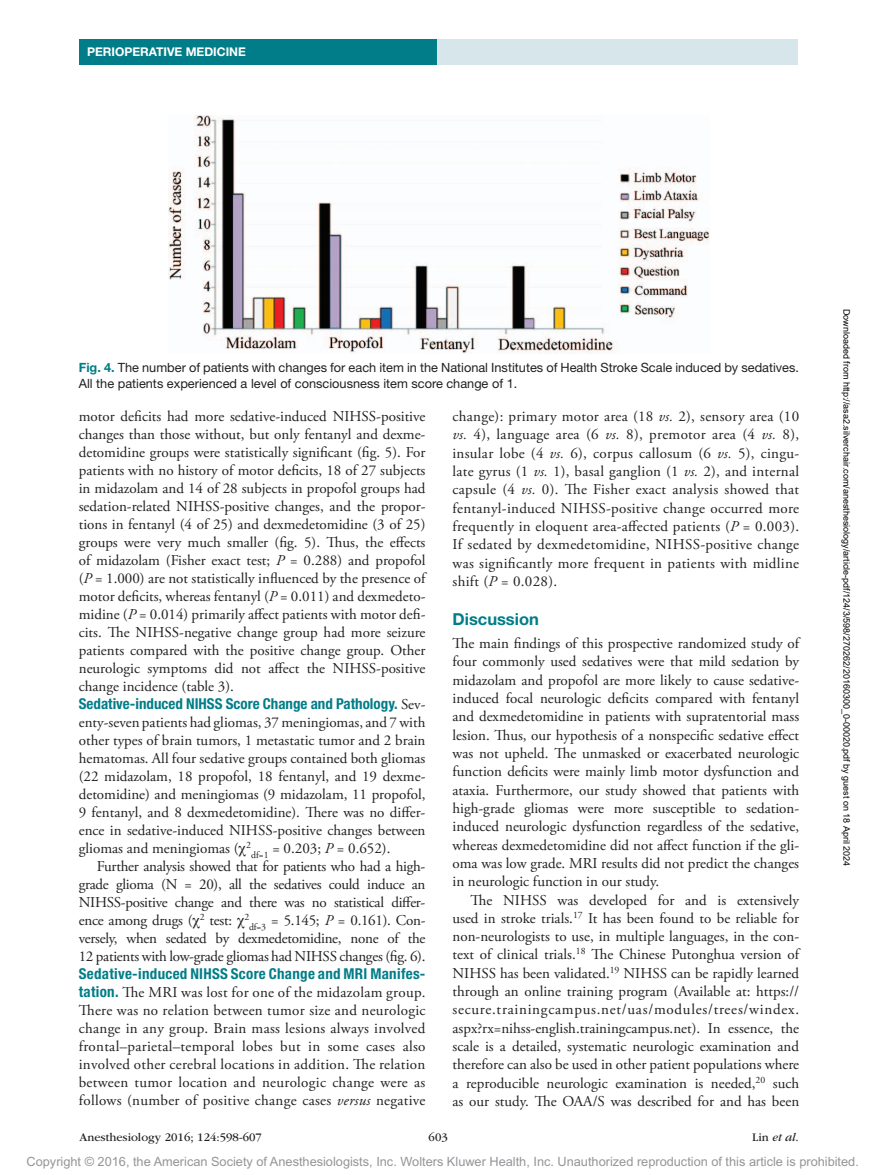
<style>
.page{position:relative;width:878px;height:1175px;background:#fff}
.page>*{position:absolute;margin:0;border:0;box-sizing:border-box;transform-origin:0 0}
.t1{font:700 16.5px "Helvetica Neue LT Std";color:#007d88}
.t2{font:15px/18px "Adobe Garamond Pro";color:#231f20;text-align:justify}
.t3{font:700 condensed 15px "Helvetica Neue LT Std";letter-spacing:.015em;color:#007d88}
.t4{font:12.75px/15.8px "Helvetica Neue LT Std";color:#231f20}
.t5{font:12.75px "Arial MT Std";color:#939598}
.t6{font:12px "ITC Garamond Std";color:#231f20}
.t7{font:700 12px "Helvetica Neue LT Std";color:#fff}
.t8{font:9px "Arial";color:#000}
.s1{font-weight:700;color:#007d88}
.s2{font-style:italic}
.s3{font-family:"Adobe Garamond Pro";font-weight:400;font-stretch:normal;color:#231f20}
.s4{font-family:"Gandhari Unicode"}
.s5{font-family:"Helvetica Neue LT Std";font-weight:700;font-stretch:condensed;color:#007d88}
</style>
<div class="page">
<div style="left:432px;top:39px;width:365px;height:26px;background:#d6e6ea"></div>
<div style="left:79px;top:39px;width:357px;height:25px;background:#007d88"></div>
<img style="left:169px;top:116px;width:540px;height:238px">
<p class="t7" style="left:87px;top:44px;width:160px">PERIOPERATIVE MEDICINE</p>
<p class="t4" style="left:79px;top:359px;width:721px"><span class="s1">Fig. 4.</span> The number of patients with changes for each item in the National Institutes of Health Stroke Scale induced by sedatives.<br>All the patients experienced a level of consciousness item score change of 1.</p>
<p class="t2" style="left:79px;top:408px;width:348px">motor deficits had more sedative-induced NIHSS-positive changes than those without, but only fentanyl and dexme&shy;detomidine groups were statistically significant (fig. 5). For patients with no history of motor deficits, 18 of 27 subjects in midazolam and 14 of 28 subjects in propofol groups had sedation-related NIHSS-positive changes, and the propor&shy;tions in fentanyl (4 of 25) and dexmedetomidine (3 of 25) groups were very much smaller (fig. 5). Thus, the effects of midazolam (Fisher exact test; <span class="s2">P</span> = 0.288) and propofol (<span class="s2">P</span> = 1.000) are not statistically influenced by the presence of motor deficits, whereas fentanyl (<span class="s2">P</span> = 0.011) and dexmedeto&shy;midine (<span class="s2">P</span> = 0.014) primarily affect patients with motor defi&shy;cits. The NIHSS-negative change group had more seizure patients compared with the positive change group. Other neurologic symptoms did not affect the NIHSS-positive change incidence (table 3).</p>
<p class="t3" style="left:79px;top:694px;width:348px">Sedative-induced NIHSS Score Change and Pathology. <span class="s3">Sev-</span></p>
<p class="t2" style="left:79px;top:714px;width:348px">enty-seven patients had gliomas, 37 meningiomas, and 7 with other types of brain tumors, 1 metastatic tumor and 2 brain hematomas. All four sedative groups contained both gliomas (22 midazolam, 18 propofol, 18 fentanyl, and 19 dexme&shy;detomidine) and meningiomas (9 midazolam, 11 propofol, 9 fentanyl, and 8 dexmedetomidine). There was no differ&shy;ence in sedative-induced NIHSS-positive changes between gliomas and meningiomas (<span class="s4">χ</span><sup>2</sup><sub>df=1</sub> = 0.203; <span class="s2">P</span> = 0.652).</p>
<p class="t2" style="left:79px;top:858px;width:348px;text-indent:18px">Further analysis showed that for patients who had a high&shy;grade glioma (N = 20), all the sedatives could induce an NIHSS-positive change and there was no statistical differ&shy;ence among drugs (<span class="s4">χ</span><sup>2</sup> test: <span class="s4">χ</span><sup>2</sup><sub>df=3</sub> = 5.145; <span class="s2">P</span> = 0.161). Con&shy;versely, when sedated by dexmedetomidine, none of the 12 patients with low-grade gliomas had NIHSS changes (fig. 6).</p>
<p class="t3" style="left:79px;top:964px;width:348px">Sedative-induced NIHSS Score Change and MRI Manifes-</p>
<p class="t2" style="left:79px;top:984px;width:348px"><span class="s5">tation.</span> The MRI was lost for one of the midazolam group.<br>There was no relation between tumor size and neurologic change in any group. Brain mass lesions always involved frontal–parietal–temporal lobes but in some cases also involved other cerebral locations in addition. The relation between tumor location and neurologic change were as follows (number of positive change cases <span class="s2">versus</span> negative</p>
<p class="t2" style="left:452px;top:407px;width:348px">change): primary motor area (18 <span class="s2">vs.</span> 2), sensory area (10 <span class="s2">vs.</span> 4), language area (6 <span class="s2">vs.</span> 8), premotor area (4 <span class="s2">vs.</span> 8), insular lobe (4 <span class="s2">vs.</span> 6), corpus callosum (6 <span class="s2">vs.</span> 5), cingu&shy;late gyrus (1 <span class="s2">vs.</span> 1), basal ganglion (1 <span class="s2">vs.</span> 2), and internal capsule (4 <span class="s2">vs.</span> 0). The Fisher exact analysis showed that fentanyl-induced NIHSS-positive change occurred more frequently in eloquent area-affected patients (<span class="s2">P</span> = 0.003).<br>If sedated by dexmedetomidine, NIHSS-positive change was significantly more frequent in patients with midline shift (<span class="s2">P</span> = 0.028).</p>
<p class="t1" style="left:452px;top:609px;width:88px">Discussion</p>
<p class="t2" style="left:452px;top:634px;width:348px">The main findings of this prospective randomized study of four commonly used sedatives were that mild sedation by midazolam and propofol are more likely to cause sedative&shy;induced focal neurologic deficits compared with fentanyl and dexmedetomidine in patients with supratentorial mass lesion. Thus, our hypothesis of a nonspecific sedative effect was not upheld. The unmasked or exacerbated neurologic function deficits were mainly limb motor dysfunction and ataxia. Furthermore, our study showed that patients with high-grade gliomas were more susceptible to sedation&shy;induced neurologic dysfunction regardless of the sedative, whereas dexmedetomidine did not affect function if the gli&shy;oma was low grade. MRI results did not predict the changes in neurologic function in our study.</p>
<p class="t2" style="left:452px;top:891px;width:348px;text-indent:18px">The NIHSS was developed for and is extensively used in stroke trials.<sup>17</sup> It has been found to be reliable for non-neurologists to use, in multiple languages, in the con&shy;text of clinical trials.<sup>18</sup> The Chinese Putonghua version of NIHSS has been validated.<sup>19</sup> NIHSS can be rapidly learned through an online training program (Available at: https:// secure.trainingcampus.net/uas/modules/trees/windex. aspx?rx=nihss-english.trainingcampus.net). In essence, the scale is a detailed, systematic neurologic examination and therefore can also be used in other patient populations where a reproducible neurologic examination is needed,<sup>20</sup> such as our study. The OAA/S was described for and has been</p>
<p class="t6" style="left:80px;top:1130px;width:184px">Anesthesiology 2016; 124:598-607</p>
<p class="t6" style="left:428px;top:1130px;width:21px">603</p>
<p class="t6" style="left:752px;top:1130px;width:48px">Lin <span class="s2">et al</span>.</p>
<p class="t8" style="left:850px;top:309px;width:559px;rotate:90deg">Downloaded from http://asa2.silverchair.com/anesthesiology/article-pdf/124/3/598/270262/20160300_0-00020.pdf by guest on 18 April 2024</p>
<p class="t5" style="left:27px;top:1154px;width:833px">Copyright © 2016, the American Society of Anesthesiologists, Inc. Wolters Kluwer Health, Inc. Unauthorized reproduction of this article is prohibited.</p>
</div>
